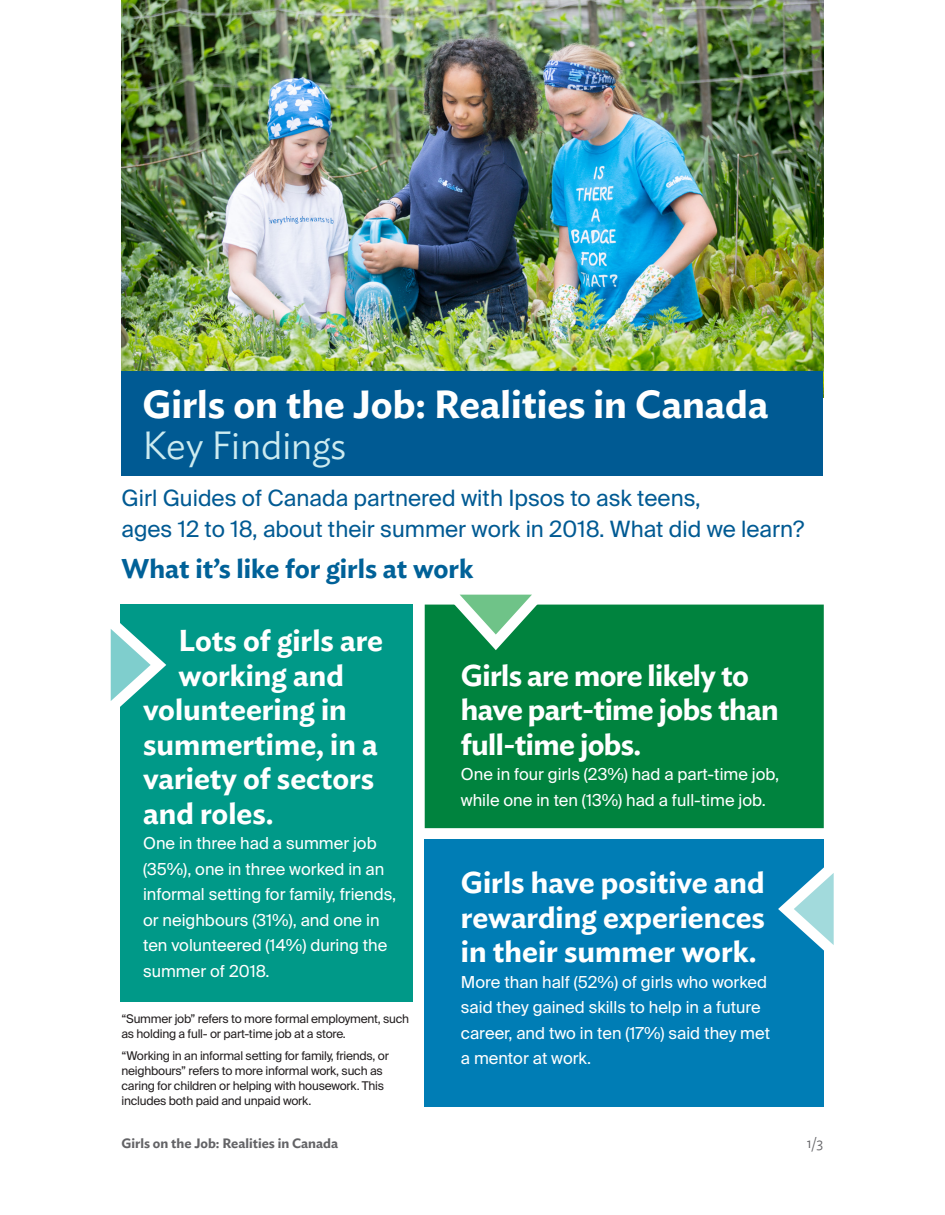
<style>
.page{position:relative;width:945px;height:1215px;background:#fff}
.page>*{position:absolute;margin:0;border:0;box-sizing:border-box;transform-origin:0 0}
.Chart_Sub_Head{font:600 39px "Ideal Sans";color:#fff}
.Body_Copy{font:300 39px "Ideal Sans";color:#cdebf0}
.Learning{font:600 30px/34.5px "Ideal Sans";color:#fff;text-align:justify}
.Learning-2{font:600 30px/34.5px "Ideal Sans";letter-spacing:-.02em;color:#fff}
.SubHeads{font:600 27px "Ideal Sans";color:#006198}
.Body_Copy-2{font:22.5px/31.5px "Suisse Intl";color:#005a93}
.Body_Copy_first_para{font:16.5px/25.5px "Suisse Intl";color:#fff}
.t1{font:300 15px "Ideal Sans";color:#636366}
.t2{font:600 13.5px "Ideal Sans";color:#636366}
.Body_Copy-3{font:12px/15px "Suisse Intl";letter-spacing:-.02em;color:#231f20}
</style>
<div class="page">
<img style="left:122px;top:0;width:702px;height:371px">
<div style="left:121px;top:605px;width:292px;height:397px;background:#098"></div>
<div style="left:425px;top:840px;width:399px;height:267px;background:#007db5"></div>
<div style="left:425px;top:605px;width:399px;height:223px;background:#00833e"></div>
<svg style="left:110px;top:605px;width:56px;height:120px"></svg>
<svg style="left:436px;top:594px;width:120px;height:56px"></svg>
<svg style="left:778px;top:867px;width:56px;height:84px"></svg>
<div style="left:122px;top:371px;width:702px;height:105px;background:#005a93"></div>
<p class="Chart_Sub_Head" style="left:142px;top:374px;width:627px">Girls on the Job: Realities in Canada</p>
<p class="Body_Copy" style="left:142px;top:415px;width:205px">Key Findings</p>
<p class="Body_Copy-2" style="left:122px;top:482px;width:684px">Girl Guides of Canada partnered with Ipsos to ask teens,<br>ages 12 to 18, about their summer work in 2018. What did we learn?</p>
<p class="SubHeads" style="left:122px;top:547px;width:354px">What it’s like for girls at work</p>
<p class="Learning" style="left:179px;top:621px;width:206px">Lots of girls are</p>
<p class="Learning" style="left:179px;top:656px;width:167px">working and</p>
<p class="Learning" style="left:143px;top:690px;width:205px">volunteering in</p>
<p class="Learning" style="left:143px;top:725px;width:236px">summertime, in a</p>
<p class="Learning" style="left:143px;top:759px;width:233px">variety of sectors</p>
<p class="Learning" style="left:143px;top:794px;width:132px">and roles.</p>
<p class="Body_Copy_first_para" style="left:143px;top:831px;width:255px">One in three had a summer job (35%), one in three worked in an informal setting for family, friends, or neighbours (31%), and one in ten volunteered (14%) during the summer of 2018.</p>
<p class="Body_Copy-3" style="left:122px;top:1012px;width:289px">“Summer job” refers to more formal employment, such as holding a full- or part-time job at a store.</p>
<p class="Body_Copy-3" style="left:122px;top:1049px;width:269px">“Working in an informal setting for family, friends, or neighbours” refers to more informal work, such as caring for children or helping with housework. This includes both paid and unpaid work.</p>
<p class="Learning-2" style="left:461px;top:656px;width:319px">Girls are more likely to have part-time jobs than full-time jobs.</p>
<p class="Body_Copy_first_para" style="left:461px;top:762px;width:320px">One in four girls (23%) had a part-time job, while one in ten (13%) had a full-time job.</p>
<p class="Learning" style="left:461px;top:863px;width:306px">Girls have positive and rewarding experiences in their summer work.</p>
<p class="Body_Copy_first_para" style="left:461px;top:969px;width:311px">More than half (52%) of girls who worked said they gained skills to help in a future career, and two in ten (17%) said they met a mentor at work.</p>
<p class="t2" style="left:122px;top:1132px;width:218px">Girls on the Job: Realities in Canada</p>
<p class="t1" style="left:807px;top:1131px;width:18px">1/3</p>
</div>
